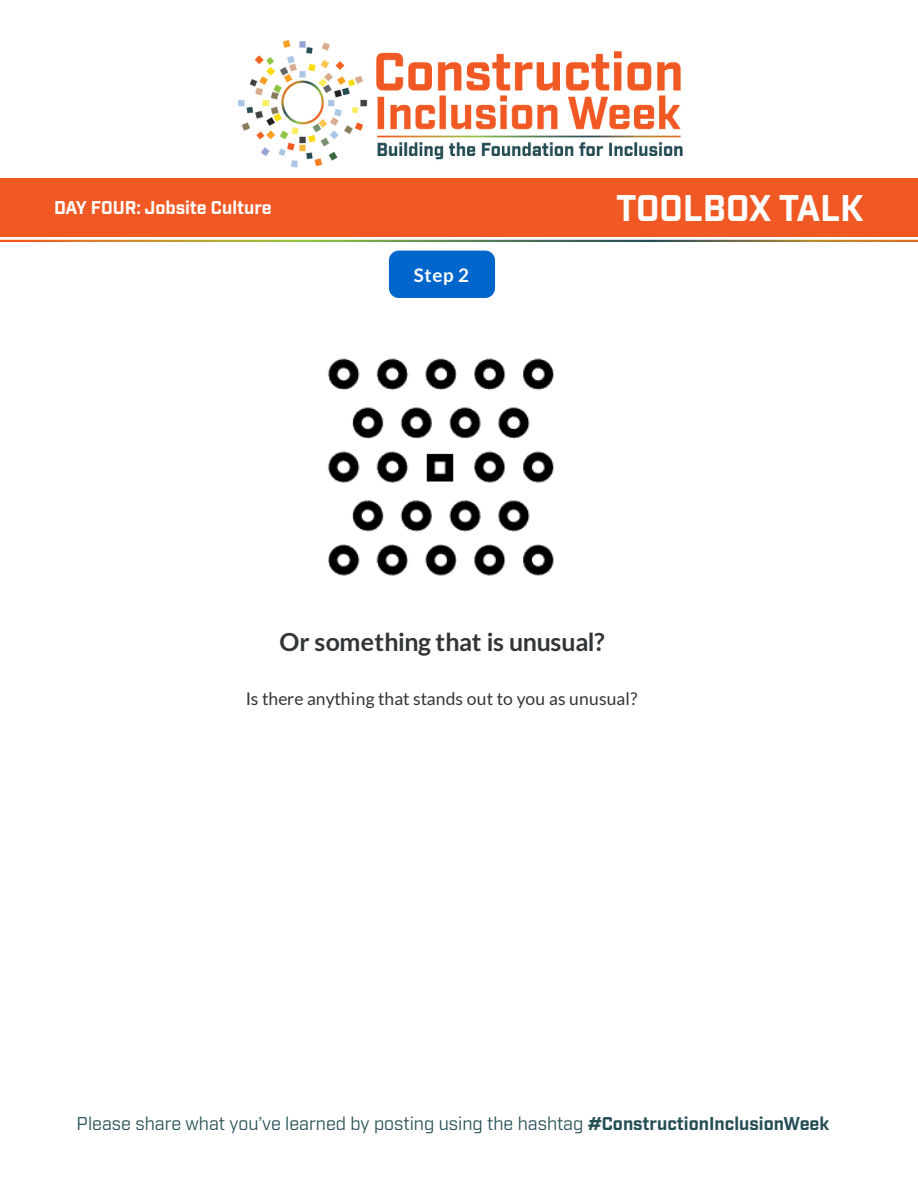
<style>
.page{position:relative;width:918px;height:1188px;background:#fff}
.page>*{position:absolute;margin:0;border:0;box-sizing:border-box;transform-origin:0 0}
.t1{font:700 36px "Industry";color:#fff}
.t2{font:700 24.9px "Lato";letter-spacing:-.02em;color:#313537}
.t3{font:700 18.75px "Lato";color:#fff}
.t4{font:18px "Industry";color:#244d54}
.t5{font:700 18px "Industry";color:#fff}
.t6{font:17.55px "Lato";letter-spacing:.005em;color:#313537}
.s1{font-weight:700}
</style>
<div class="page">
<div style="left:0;top:179px;width:918px;height:58px;background:#f15924"></div>
<img style="left:238px;top:40px;width:445px;height:128px">
<div style="left:389px;top:251px;width:106px;height:47px;background:#06c"></div>
<img style="left:328px;top:358px;width:226px;height:218px">
<p class="t5" style="left:54px;top:196px;width:219px">DAY FOUR: Jobsite Culture</p>
<h1 class="t1" style="left:616px;top:186px;width:249px">TOOLBOX TALK</h1>
<p class="t3" style="left:414px;top:264px;width:57px">Step 2</p>
<p class="t2" style="left:280px;top:628px;width:326px">Or something that is unusual?</p>
<p class="t6" style="left:246px;top:689px;width:393px">Is there anything that stands out to you as unusual?</p>
<p class="t4" style="left:77px;top:1113px;width:754px">Please share what you’ve learned by posting using the hashtag <span class="s1">#ConstructionInclusionWeek</span></p>
</div>
